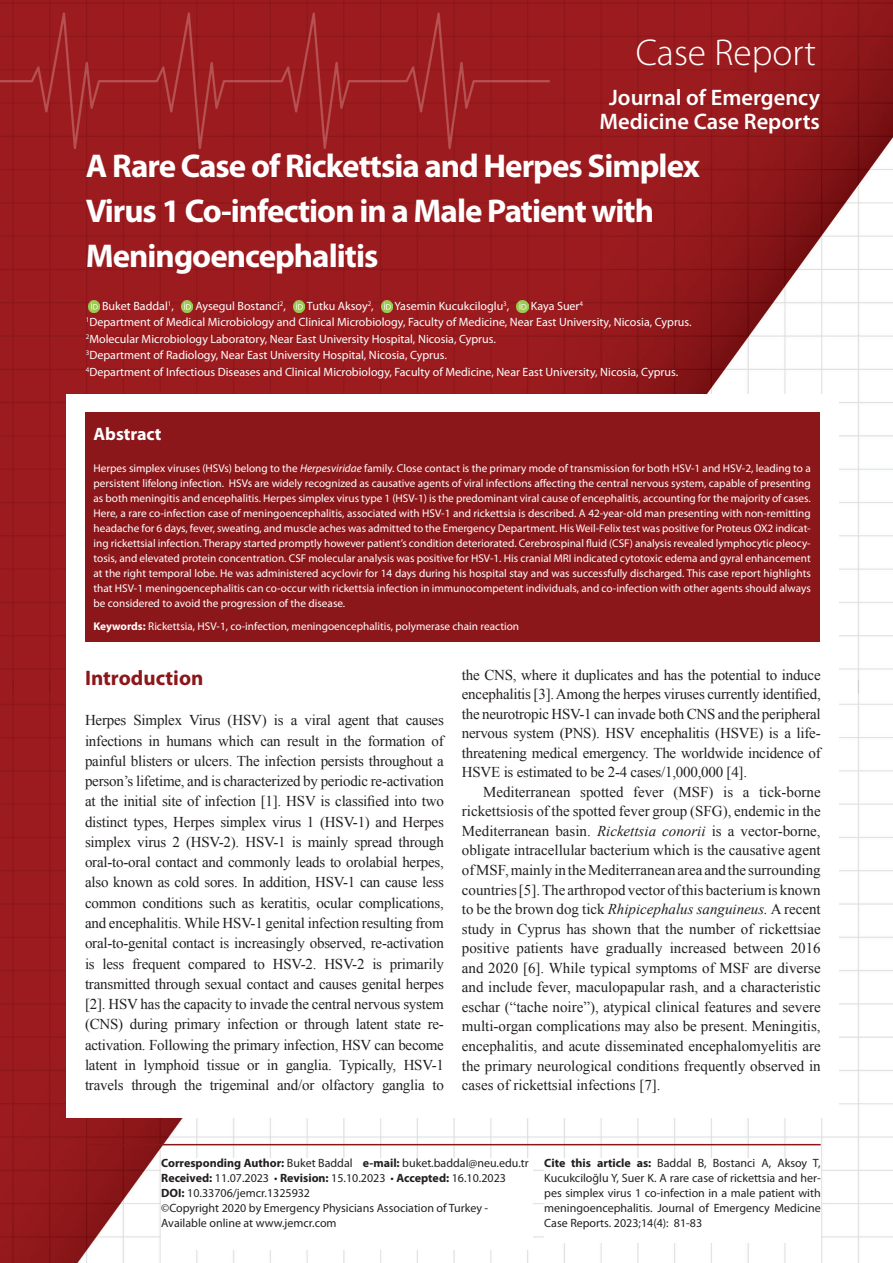
<style>
.page{position:relative;width:893px;height:1263px;background:#fff}
.page>*{position:absolute;margin:0;border:0;box-sizing:border-box;transform-origin:0 0}
.t1{font:300 37.5px "Myriad Pro";color:#fff}
.t2{font:700 33px/45px "Myriad Pro";letter-spacing:-.03em;color:#fff}
.t3{font:600 22.5px/24.3px "Myriad Pro";color:#fff;text-align:center}
.t4{font:700 21px "Myriad Pro";color:#8c171a}
.t5{font:700 18px "Myriad Pro";color:#fff}
.t6{font:15px/19.5px "Times New Roman";letter-spacing:-.015em;color:#231f20;text-align:justify}
.t7{font:12px/15px "Myriad Pro";color:#231f20}
.t8{font:12px/16.5px "Myriad Pro";color:#fff}
.t9{font:11.25px/15px "Myriad Pro";color:#fff;text-align:justify}
.s1{font-style:italic}
.s2{font-weight:700}
</style>
<div class="page">
<img style="left:0;top:0;width:893px;height:1263px">
<div style="left:67px;top:394px;width:772px;height:724px;background:#fff"></div>
<div style="left:161px;top:1158px;width:371px;height:92px;background:#fff"></div>
<div style="left:544px;top:1158px;width:277px;height:84px;background:#fff"></div>
<div style="left:86px;top:412px;width:734px;height:230px;background:#8c171a"></div>
<svg style="left:88px;top:301px;width:12px;height:11px"></svg>
<svg style="left:182px;top:301px;width:11px;height:11px"></svg>
<svg style="left:294px;top:301px;width:11px;height:11px"></svg>
<svg style="left:381px;top:301px;width:12px;height:11px"></svg>
<svg style="left:517px;top:301px;width:11px;height:11px"></svg>
<hr style="left:86px;top:1144px;width:735px;height:1px;background:#8c171a">
<h1 class="t1" style="left:636px;top:32px;width:182px">Case Report</h1>
<h3 class="t3" style="left:599px;top:85px;width:222px">Journal of Emergency<br>Medicine Case Reports</h3>
<h2 class="t2" style="left:86px;top:142px;width:615px">A Rare Case of Rickettsia and Herpes Simplex<br>Virus 1 Co-infection in a Male Patient with<br>Meningoencephalitis</h2>
<p class="t8" style="left:102px;top:297px;width:73px">Buket Baddal<sup>1</sup>,</p>
<p class="t8" style="left:195px;top:297px;width:92px">Aysegul Bostanci<sup>2</sup>,</p>
<p class="t8" style="left:307px;top:297px;width:68px">Tutku Aksoy<sup>2</sup>,</p>
<p class="t8" style="left:395px;top:297px;width:116px">Yasemin Kucukciloglu<sup>3</sup>,</p>
<p class="t8" style="left:86px;top:297px;width:607px;text-indent:445px">Kaya Suer<sup>4<br>1</sup>Department of Medical Microbiology and Clinical Microbiology, Faculty of Medicine, Near East University, Nicosia, Cyprus.<br><sup>2</sup>Molecular Microbiology Laboratory, Near East University Hospital, Nicosia, Cyprus.<br><sup>3</sup>Department of Radiology, Near East University Hospital, Nicosia, Cyprus.<br><sup>4</sup>Department of Infectious Diseases and Clinical Microbiology, Faculty of Medicine, Near East University, Nicosia, Cyprus.</p>
<p class="t5" style="left:94px;top:422px;width:70px">Abstract</p>
<p class="t9" style="left:94px;top:460px;width:719px">Herpes simplex viruses (HSVs) belong to the <span class="s1">Herpesviridae</span> family. Close contact is the primary mode of transmission for both HSV-1 and HSV-2, leading to a persistent lifelong infection. HSVs are widely recognized as causative agents of viral infections affecting the central nervous system, capable of presenting as both meningitis and encephalitis. Herpes simplex virus type 1 (HSV-1) is the predominant viral cause of encephalitis, accounting for the majority of cases.<br>Here, a rare co-infection case of meningoencephalitis, associated with HSV-1 and rickettsia is described. A 42-year-old man presenting with non-remitting headache for 6 days, fever, sweating, and muscle aches was admitted to the Emergency Department. His Weil-Felix test was positive for Proteus OX2 indicat&shy;ing rickettsial infection. Therapy started promptly however patient’s condition deteriorated. Cerebrospinal fluid (CSF) analysis revealed lymphocytic pleocy&shy;tosis, and elevated protein concentration. CSF molecular analysis was positive for HSV-1. His cranial MRI indicated cytotoxic edema and gyral enhancement at the right temporal lobe. He was administered acyclovir for 14 days during his hospital stay and was successfully discharged. This case report highlights that HSV-1 meningoencephalitis can co-occur with rickettsia infection in immunocompetent individuals, and co-infection with other agents should always be considered to avoid the progression of the disease.</p>
<p class="t9" style="left:94px;top:619px;width:427px"><span class="s2">Keywords:</span> Rickettsia, HSV-1, co-infection, meningoencephalitis, polymerase chain reaction</p>
<h3 class="t4" style="left:85px;top:664px;width:120px">Introduction</h3>
<p class="t6" style="left:85px;top:710px;width:360px;line-height:20.2px">Herpes Simplex Virus (HSV) is a viral agent that causes infections in humans which can result in the formation of painful blisters or ulcers. The infection persists throughout a person’s lifetime, and is characterized by periodic re-activation at the initial site of infection [1]. HSV is classified into two distinct types, Herpes simplex virus 1 (HSV-1) and Herpes simplex virus 2 (HSV-2). HSV-1 is mainly spread through oral-to-oral contact and commonly leads to orolabial herpes, also known as cold sores. In addition, HSV-1 can cause less common conditions such as keratitis, ocular complications, and encephalitis. While HSV-1 genital infection resulting from oral-to-genital contact is increasingly observed, re-activation is less frequent compared to HSV-2. HSV-2 is primarily transmitted through sexual contact and causes genital herpes [2]. HSV has the capacity to invade the central nervous system (CNS) during primary infection or through latent state re&shy;activation. Following the primary infection, HSV can become latent in lymphoid tissue or in ganglia. Typically, HSV-1 travels through the trigeminal and/or olfactory ganglia to</p>
<p class="t6" style="left:462px;top:664px;width:360px">the CNS, where it duplicates and has the potential to induce encephalitis [3]. Among the herpes viruses currently identified, the neurotropic HSV-1 can invade both CNS and the peripheral nervous system (PNS). HSV encephalitis (HSVE) is a life&shy;threatening medical emergency. The worldwide incidence of HSVE is estimated to be 2-4 cases/1,000,000 [4].</p>
<p class="t6" style="left:462px;top:782px;width:360px;text-indent:21px">Mediterranean spotted fever (MSF) is a tick-borne rickettsiosis of the spotted fever group (SFG), endemic in the Mediterranean basin. <span class="s1">Rickettsia conorii</span> is a vector-borne, obligate intracellular bacterium which is the causative agent of MSF, mainly in the Mediterranean area and the surrounding countries [5]. The arthropod vector of this bacterium is known to be the brown dog tick <span class="s1">Rhipicephalus sanguineus.</span> A recent study in Cyprus has shown that the number of rickettsiae positive patients have gradually increased between 2016 and 2020 [6]. While typical symptoms of MSF are diverse and include fever, maculopapular rash, and a characteristic eschar (“tache noire”), atypical clinical features and severe multi-organ complications may also be present. Meningitis, encephalitis, and acute disseminated encephalomyelitis are the primary neurological conditions frequently observed in cases of rickettsial infections [7].</p>
<p class="t7" style="left:161px;top:1155px;width:369px"><span class="s2">Corresponding Author:</span> Buket Baddal <span class="s2">e-mail:</span> buket.baddal@neu.edu.tr <span class="s2">Received:</span> 11.07.2023 • <span class="s2">Revision:</span> 15.10.2023 • <span class="s2">Accepted:</span> 16.10.2023<br><span class="s2">DOI:</span> 10.33706/jemcr.1325932<br>©Copyright 2020 by Emergency Physicians Association of Turkey - Available online at www.jemcr.com</p>
<p class="t7" style="left:544px;top:1155px;width:278px;text-align:justify"><span class="s2">Cite this article as:</span> Baddal B, Bostanci A, Aksoy T, Kucukciloğlu Y, Suer K. A rare case of rickettsia and her&shy;pes simplex virus 1 co-infection in a male patient with meningoencephalitis. Journal of Emergency Medicine Case Reports. 2023;14(4): 81-83</p>
</div>
